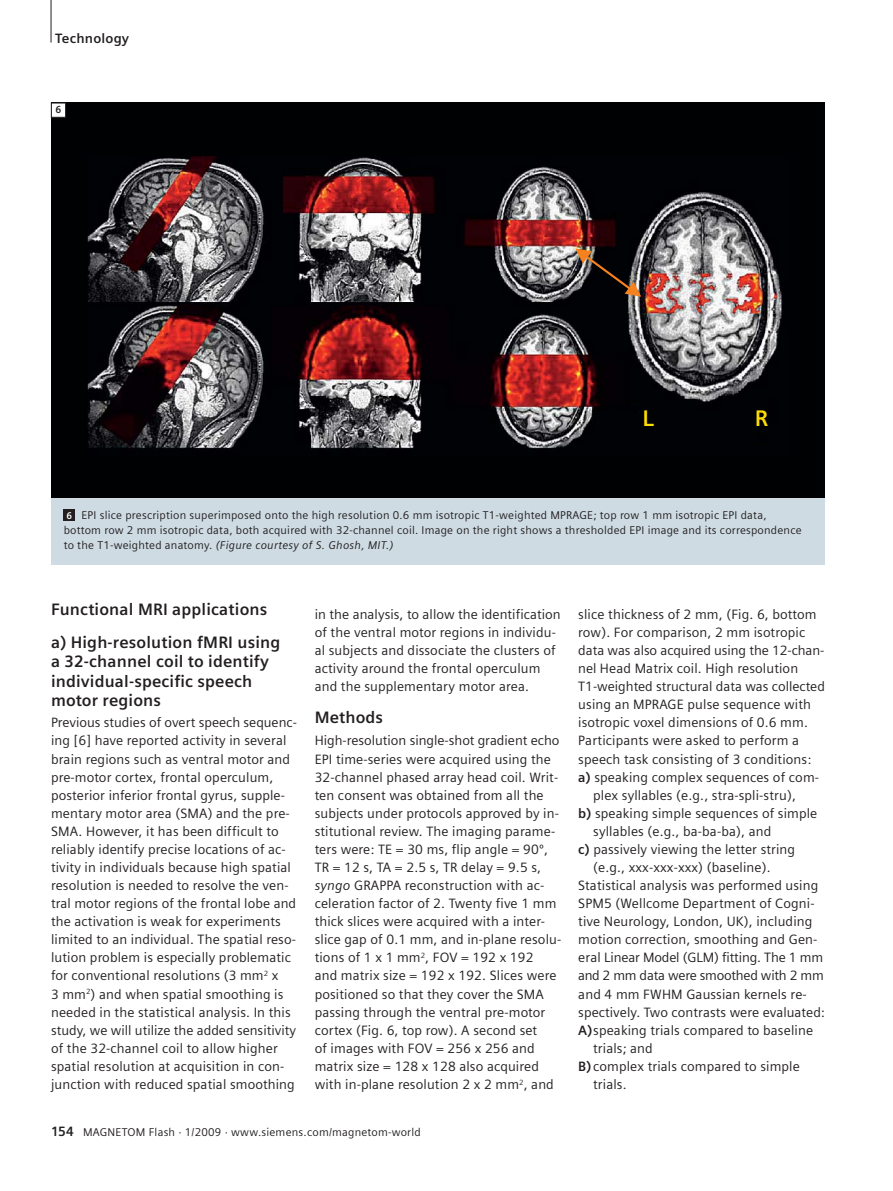
<style>
.page{position:relative;width:893px;height:1191px;background:#fff}
.page>*{position:absolute;margin:0;border:0;box-sizing:border-box;transform-origin:0 0}
.t1{font:700 22.5px "Siemens Sans";color:#fd0}
.t2{font:700 16.5px/19.2px "Siemens Sans";letter-spacing:.01em;color:#231f20}
.t3{font:13.5px/18px "Siemens Sans";letter-spacing:.01em;color:#231f20}
.t4{font:13.5px "Siemens Sans";letter-spacing:-.01em;color:#231f20}
.t5{font:13.5px "Siemens Sans";letter-spacing:-.015em;color:#231f20}
.t6{font:700 13.5px "Siemens Sans";letter-spacing:.015em;color:#231f20}
.t7{font:11.25px/14.9px "Siemens Sans";letter-spacing:.02em;color:#231f20}
.t8{font:700 10.2px "Siemens Sans";color:#231f20}
.s1{font-weight:700;font-size:9.75px;color:#fff}
.s2{font-style:italic}
.s3{font-weight:700;font-size:13.5px}
.s4{font-weight:700}
</style>
<div class="page">
<hr style="left:51px;top:0;width:1px;height:43px;background:#231f20">
<div style="left:51px;top:210px;width:774px;height:354px;background:#cedbe3"></div>
<div style="left:51px;top:103px;width:774px;height:395px;background:#000103"></div>
<img style="left:87px;top:156px;width:695px;height:293px">
<div style="left:64px;top:509px;width:11px;height:12px;background:#231f20"></div>
<svg style="left:51px;top:102px;width:15px;height:16px"></svg>
<svg style="left:575px;top:248px;width:66px;height:49px"></svg>
<p class="t6" style="left:55px;top:32px;width:75px">Technology</p>
<p class="t8" style="left:56px;top:105px;width:7px">6</p>
<h1 class="t1" style="left:642px;top:408px;width:13px">L</h1>
<h1 class="t1" style="left:755px;top:408px;width:15px">R</h1>
<p class="t7" style="left:64px;top:508px;width:739px"><span class="s1">6</span> EPI slice prescription superimposed onto the high resolution 0.6 mm isotropic T1-weighted MPRAGE; top row 1 mm isotropic EPI data, bottom row 2 mm isotropic data, both acquired with 32-channel coil. Image on the right shows a thresholded EPI image and its correspondence to the T1-weighted anatomy. <span class="s2">(Figure courtesy of S. Ghosh, MIT.)</span></p>
<p class="t2" style="left:51px;top:593px;width:231px;line-height:33.6px">Functional MRI applications a) High-resolution fMRI using</p>
<p class="t2" style="left:51px;top:653px;width:220px">a 32-channel coil to identify individual-specific speech motor regions</p>
<p class="t3" style="left:51px;top:714px;width:247px">Previous studies of overt speech sequenc&shy;ing [6] have reported activity in several brain regions such as ventral motor and pre-motor cortex, frontal operculum, posterior inferior frontal gyrus, supple&shy;mentary motor area (SMA) and the pre-SMA. However, it has been difficult to reliably identify precise locations of ac&shy;tivity in individuals because high spatial resolution is needed to resolve the ven&shy;tral motor regions of the frontal lobe and the activation is weak for experiments limited to an individual. The spatial reso&shy;lution problem is especially problematic for conventional resolutions (3 mm<sup>2</sup> x<br>3 mm<sup>2</sup>) and when spatial smoothing is needed in the statistical analysis. In this study, we will utilize the added sensitivity of the 32-channel coil to allow higher spatial resolution at acquisition in con&shy;junction with reduced spatial smoothing</p>
<p class="t3" style="left:315px;top:606px;width:248px">in the analysis, to allow the identification of the ventral motor regions in individu&shy;al subjects and dissociate the clusters of activity around the frontal operculum and the supplementary motor area.</p>
<p class="t2" style="left:315px;top:708px;width:70px">Methods</p>
<p class="t3" style="left:315px;top:732px;width:248px">High-resolution single-shot gradient echo EPI time-series were acquired using the 32-channel phased array head coil. Writ&shy;ten consent was obtained from all the subjects under protocols approved by in&shy;stitutional review. The imaging parame&shy;ters were: TE = 30 ms, flip angle = 90º, TR = 12 s, TA = 2.5 s, TR delay = 9.5 s, <span class="s2">syngo</span> GRAPPA reconstruction with ac&shy;celeration factor of 2. Twenty five 1 mm thick slices were acquired with a inter&shy;slice gap of 0.1 mm, and in-plane resolu&shy;tions of 1 x 1 mm<sup>2</sup>, FOV = 192 x 192<br>and matrix size = 192 x 192. Slices were positioned so that they cover the SMA passing through the ventral pre-motor cortex (Fig. 6, top row). A second set<br>of images with FOV = 256 x 256 and matrix size = 128 x 128 also acquired with in-plane resolution 2 x 2 mm<sup>2</sup>, and</p>
<p class="t7" style="left:51px;top:1124px;width:371px"><span class="s3">154</span> MAGNETOM Flash · 1/2009 · www.siemens.com/magnetom-world</p>
<p class="t3" style="left:578px;top:606px;width:240px">slice thickness of 2 mm, (Fig. 6, bottom</p>
<p class="t3" style="left:578px;top:624px;width:228px">row). For comparison, 2 mm isotropic</p>
<p class="t3" style="left:578px;top:642px;width:247px">data was also acquired using the 12-chan-</p>
<p class="t3" style="left:578px;top:660px;width:221px">nel Head Matrix coil. High resolution</p>
<p class="t3" style="left:578px;top:678px;width:248px">T1-weighted structural data was collected</p>
<p class="t3" style="left:578px;top:696px;width:234px">using an MPRAGE pulse sequence with</p>
<p class="t3" style="left:578px;top:714px;width:231px">isotropic voxel dimensions of 0.6 mm.</p>
<p class="t3" style="left:578px;top:732px;width:222px">Participants were asked to perform a</p>
<p class="t3" style="left:578px;top:750px;width:234px">speech task consisting of 3 conditions:</p>
<p class="t3" style="left:578px;top:768px;width:242px"><span class="s4">a)</span> speaking complex sequences of com-</p>
<p class="t3" style="left:593px;top:786px;width:204px">plex syllables (e.g., stra-spli-stru),</p>
<p class="t3" style="left:578px;top:804px;width:241px"><span class="s4">b)</span> speaking simple sequences of simple</p>
<p class="t3" style="left:593px;top:823px;width:180px">syllables (e.g., ba-ba-ba), and</p>
<p class="t3" style="left:578px;top:841px;width:218px"><span class="s4">c)</span> passively viewing the letter string</p>
<p class="t3" style="left:593px;top:859px;width:179px">(e.g., xxx-xxx-xxx) (baseline).</p>
<p class="t3" style="left:578px;top:877px;width:242px">Statistical analysis was performed using</p>
<p class="t3" style="left:578px;top:895px;width:238px">SPM5 (Wellcome Department of Cogni-</p>
<p class="t3" style="left:578px;top:913px;width:236px">tive Neurology, London, UK), including</p>
<p class="t3" style="left:578px;top:931px;width:241px">motion correction, smoothing and Gen-</p>
<p class="t4" style="left:578px;top:951px;width:246px">eral Linear Model (GLM) fitting. The 1 mm</p>
<p class="t5" style="left:578px;top:969px;width:247px">and 2 mm data were smoothed with 2 mm</p>
<p class="t3" style="left:578px;top:985px;width:230px">and 4 mm FWHM Gaussian kernels re-</p>
<p class="t3" style="left:578px;top:1003px;width:248px">spectively. Two contrasts were evaluated:</p>
<p class="t3" style="left:578px;top:1021px;width:236px"><span class="s4">A)</span> speaking trials compared to baseline</p>
<p class="t3" style="left:593px;top:1039px;width:61px">trials; and</p>
<p class="t3" style="left:578px;top:1057px;width:223px"><span class="s4">B)</span> complex trials compared to simple</p>
<p class="t3" style="left:593px;top:1076px;width:35px">trials.</p>
</div>
